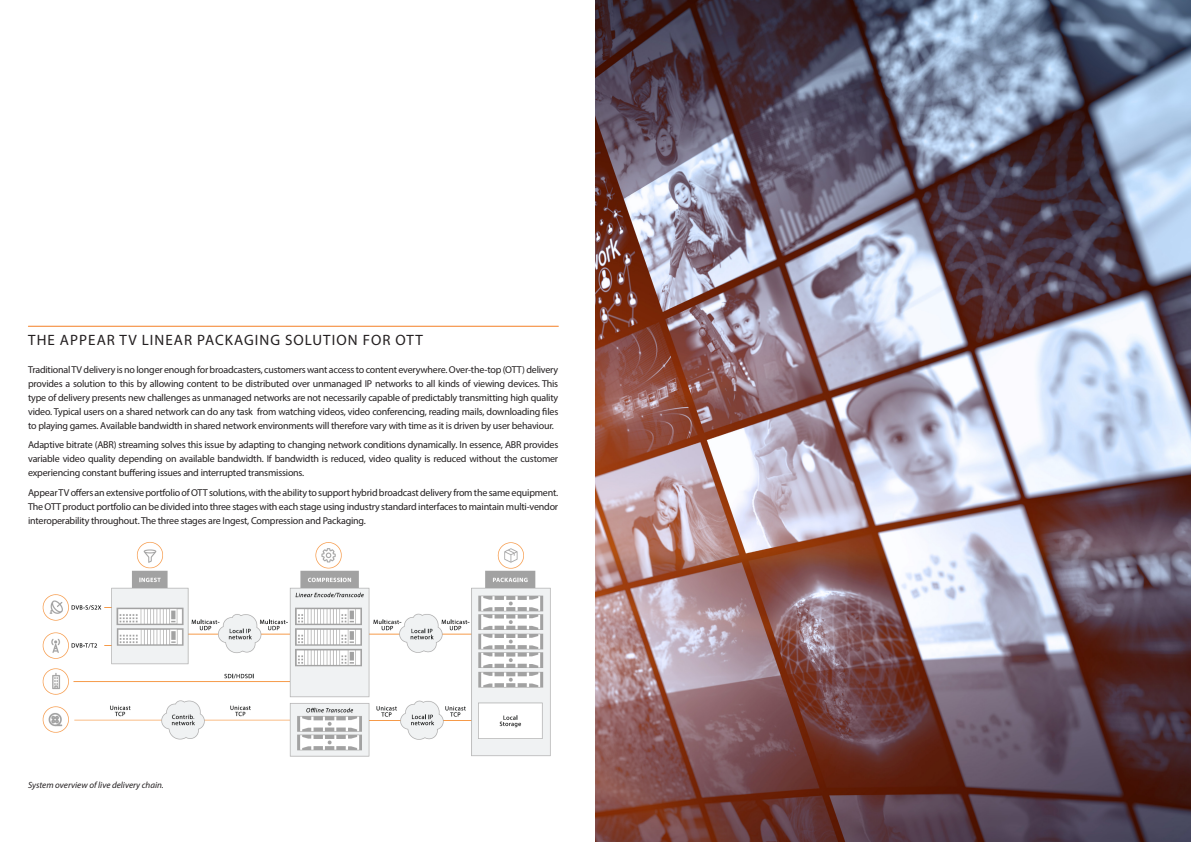
<style>
.page{position:relative;width:1191px;height:842px;background:#fff}
.page>*{position:absolute;margin:0;border:0;box-sizing:border-box;transform-origin:0 0}
.t1{font:15px "Myriad Pro";letter-spacing:.07em;color:#231f20}
.t2{font:10px/14px "Myriad Pro";letter-spacing:-.02em;color:#231f20;text-align:justify}
.t3{font:italic 9px "Myriad Pro";color:#231f20}
</style>
<div class="page">
<hr style="left:28px;top:326px;width:530px;height:1px;background:#f48026">
<img style="left:595px;top:0;width:596px;height:842px">
<img style="left:42px;top:542px;width:509px;height:215px">
<p class="t1" style="left:28px;top:330px;width:396px">THE APPEAR TV LINEAR PACKAGING SOLUTION FOR OTT</p>
<p class="t2" style="left:28px;top:362px;width:532px">Traditional TV delivery is no longer enough for broadcasters, customers want access to content everywhere. Over-the-top (OTT) delivery provides a solution to this by allowing content to be distributed over unmanaged IP networks to all kinds of viewing devices. This type of delivery presents new challenges as unmanaged networks are not necessarily capable of predictably transmitting high quality video. Typical users on a shared network can do any task from watching videos, video conferencing, reading mails, downloading files to playing games. Available bandwidth in shared network environments will therefore vary with time as it is driven by user behaviour.</p>
<p class="t2" style="left:28px;top:438px;width:532px">Adaptive bitrate (ABR) streaming solves this issue by adapting to changing network conditions dynamically. In essence, ABR provides variable video quality depending on available bandwidth. If bandwidth is reduced, video quality is reduced without the customer experiencing constant buffering issues and interrupted transmissions.</p>
<p class="t2" style="left:28px;top:485px;width:531px">Appear TV offers an extensive portfolio of OTT solutions, with the ability to support hybrid broadcast delivery from the same equipment.<br>The OTT product portfolio can be divided into three stages with each stage using industry standard interfaces to maintain multi-vendor interoperability throughout. The three stages are Ingest, Compression and Packaging.</p>
<p class="t3" style="left:28px;top:780px;width:137px">System overview of live delivery chain.</p>
</div>
